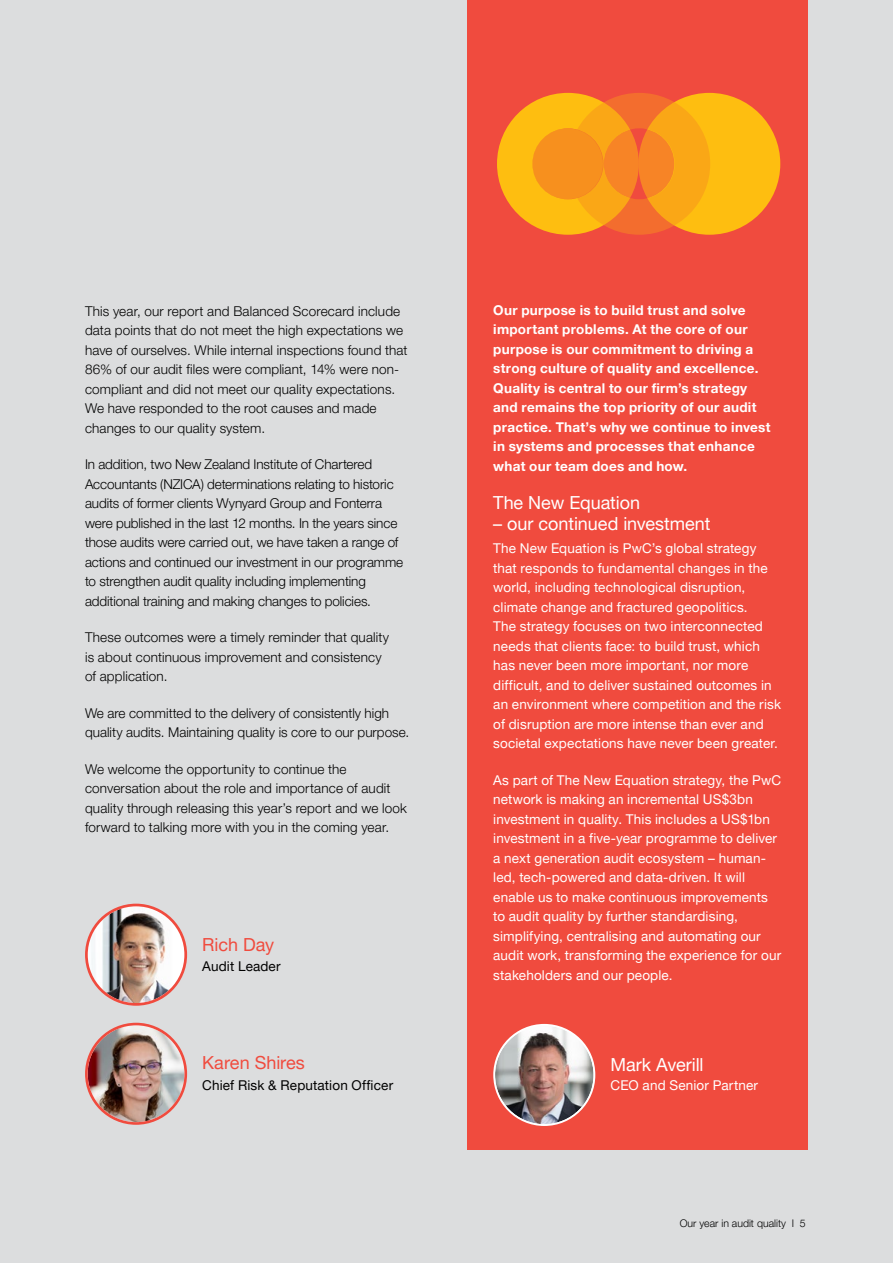
<style>
.page{position:relative;width:893px;height:1263px;background:#dcddde}
.page>*{position:absolute;margin:0;border:0;box-sizing:border-box;transform-origin:0 0}
.t1{font:18px "Helvetica Neue LT Pro";color:#fff}
.t2{font:18px "Helvetica Neue LT Pro";color:#f04b3e}
.t3{font:300 13.5px/19.5px "Helvetica Neue LT Pro";color:#000}
.t4{font:13.5px/19.5px "Helvetica Neue LT Pro";letter-spacing:.01em;color:#fff}
.t5{font:700 13.5px/19.5px "Helvetica Neue LT Pro";letter-spacing:.02em;color:#fff}
.t6{font:13.5px "Helvetica Neue LT Pro";letter-spacing:.01em;color:#000}
.t7{font:300 10.5px "Helvetica Neue LT Pro";color:#000}
</style>
<div class="page">
<div style="left:468px;top:0;width:340px;height:656px;background:#f04b3e"></div>
<div style="left:468px;top:279px;width:340px;height:871px;background:#f04b3e"></div>
<svg style="left:86px;top:1024px;width:100px;height:99px"></svg>
<img style="left:88px;top:1025px;width:96px;height:97px;border-radius:48px">
<div style="left:85px;top:1023px;width:102px;height:102px;border:3px solid #f04b3e;border-radius:50%"></div>
<svg style="left:86px;top:905px;width:100px;height:99px"></svg>
<img style="left:88px;top:906px;width:96px;height:97px;border-radius:48px">
<div style="left:85px;top:904px;width:102px;height:102px;border:3px solid #f04b3e;border-radius:50%"></div>
<svg style="left:494px;top:1025px;width:100px;height:100px"></svg>
<img style="left:495px;top:1026px;width:98px;height:98px;border-radius:49px">
<div style="left:493px;top:1024px;width:102px;height:102px;border:2px solid #fff;border-radius:50%"></div>
<div style="left:638px;top:93px;width:142px;height:142px;background:#febe10;border-radius:50%"></div>
<svg style="left:497px;top:93px;width:213px;height:142px"></svg>
<p class="t3" style="left:85px;top:301px;width:324px">This year, our report and Balanced Scorecard include data points that do not meet the high expectations we have of ourselves. While internal inspections found that 86% of our audit files were compliant, 14% were non&shy;compliant and did not meet our quality expectations.<br>We have responded to the root causes and made changes to our quality system.</p>
<p class="t3" style="left:85px;top:454px;width:320px">In addition, two New Zealand Institute of Chartered Accountants (NZICA) determinations relating to historic audits of former clients Wynyard Group and Fonterra were published in the last 12 months. In the years since those audits were carried out, we have taken a range of actions and continued our investment in our programme to strengthen audit quality including implementing additional training and making changes to policies.</p>
<p class="t3" style="left:85px;top:627px;width:306px">These outcomes were a timely reminder that quality is about continuous improvement and consistency of application.</p>
<p class="t3" style="left:85px;top:703px;width:326px">We are committed to the delivery of consistently high quality audits. Maintaining quality is core to our purpose.</p>
<p class="t3" style="left:85px;top:759px;width:323px">We welcome the opportunity to continue the conversation about the role and importance of audit quality through releasing this year’s report and we look forward to talking more with you in the coming year.</p>
<h1 class="t2" style="left:202px;top:934px;width:73px">Rich Day</h1>
<p class="t6" style="left:202px;top:958px;width:80px">Audit Leader</p>
<h1 class="t2" style="left:202px;top:1052px;width:104px">Karen Shires</h1>
<p class="t6" style="left:202px;top:1077px;width:192px">Chief Risk &amp; Reputation Officer</p>
<p class="t5" style="left:493px;top:300px;width:279px">Our purpose is to build trust and solve important problems. At the core of our purpose is our commitment to driving a strong culture of quality and excellence.<br>Quality is central to our firm’s strategy and remains the top priority of our audit practice. That’s why we continue to invest in systems and processes that enhance what our team does and how.</p>
<h1 class="t1" style="left:493px;top:491px;width:148px">The New Equation</h1>
<h1 class="t1" style="left:493px;top:512px;width:219px">– our continued investment</h1>
<p class="t4" style="left:493px;top:538px;width:289px">The New Equation is PwC’s global strategy that responds to fundamental changes in the world, including technological disruption, climate change and fractured geopolitics.<br>The strategy focuses on two interconnected needs that clients face: to build trust, which has never been more important, nor more difficult, and to deliver sustained outcomes in an environment where competition and the risk of disruption are more intense than ever and societal expectations have never been greater.</p>
<p class="t4" style="left:493px;top:770px;width:289px">As part of The New Equation strategy, the PwC network is making an incremental US$3bn investment in quality. This includes a US$1bn investment in a five-year programme to deliver a next generation audit ecosystem – human&shy;led, tech-powered and data-driven. It will enable us to make continuous improvements to audit quality by further standardising, simplifying, centralising and automating our audit work, transforming the experience for our stakeholders and our people.</p>
<h1 class="t1" style="left:611px;top:1053px;width:95px">Mark Averill</h1>
<p class="t4" style="left:610px;top:1075px;width:149px">CEO and Senior Partner</p>
<p class="t7" style="left:680px;top:1216px;width:128px">Our year in audit quality I 5</p>
</div>
